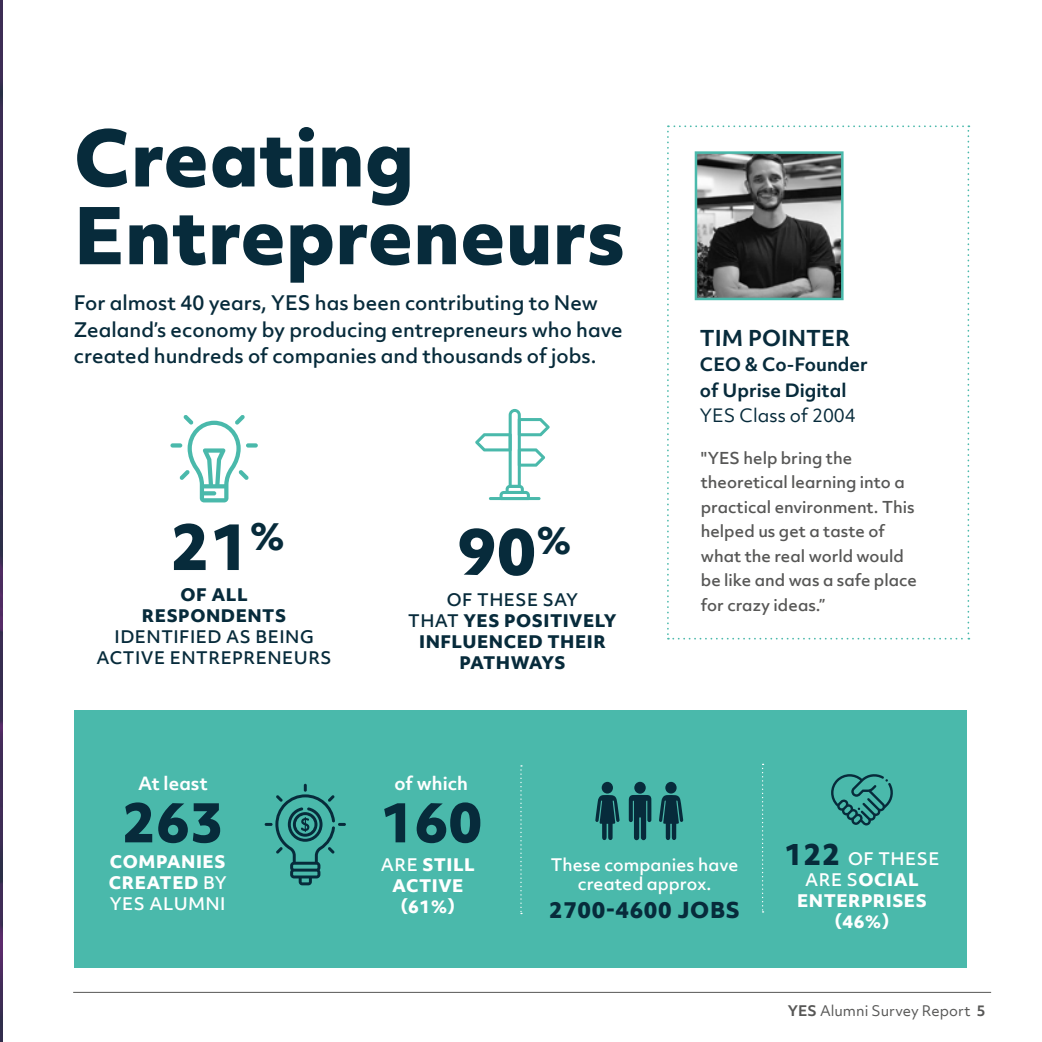
<style>
.page{position:relative;width:1042px;height:1042px;background:#fff}
.page>*{position:absolute;margin:0;border:0;box-sizing:border-box;transform-origin:0 0}
.t1{font:800 75.25px/77.7px "Objektiv Mk 2";color:#072b3b}
.t2{font:800 61.25px "Objektiv Mk 2";color:#072b3b}
.t3{font:800 52.5px "Objektiv Mk 2";color:#072b3b}
.t4{font:800 21px "Objektiv Mk 2";letter-spacing:.03em;color:#072b3b}
.t5{font:700 21px "Objektiv Mk 2";color:#072b3b}
.t6{font:500 19.25px/26.2px "Objektiv Mk 2";color:#072b3b}
.t7{font:700 17.68px/25.6px "Objektiv Mk 2";color:#072b3b}
.t8{font:17.68px "Objektiv Mk 2";color:#072b3b}
.t9{font:700 17.5px "Objektiv Mk 2";color:#fff}
.t10{font:800 16.62px/21px "Objektiv Mk 2";letter-spacing:.03em;color:#fff;text-align:center}
.t11{font:800 16.62px/21px "Objektiv Mk 2";letter-spacing:.03em;color:#072b3b;text-align:center}
.t12{font:500 16.62px/21px "Objektiv Mk 2";letter-spacing:.03em;color:#072b3b;text-align:center}
.t13{font:500 16.62px/19.2px "Objektiv Mk 2";color:#fff;text-align:center}
.t14{font:500 15.75px/24.5px "Objektiv Mk 2";color:#575756}
.t15{font:14px "Objektiv Mk 2";color:#575756}
.s1{font-weight:500}
.s2{font-size:28px;color:#072b3b}
.s3{font-weight:700}
</style>
<div class="page">
<div style="left:75px;top:710px;width:892px;height:257px;background:#4ab9ab"></div>
<img style="left:0;top:0;width:2px;height:1042px">
<svg style="left:475px;top:409px;width:75px;height:91px"></svg>
<svg style="left:170px;top:443px;width:12px;height:4px"></svg>
<svg style="left:246px;top:443px;width:12px;height:4px"></svg>
<svg style="left:180px;top:415px;width:69px;height:87px"></svg>
<svg style="left:667px;top:125px;width:302px;height:514px"></svg>
<svg style="left:265px;top:784px;width:81px;height:101px"></svg>
<svg style="left:629px;top:795px;width:22px;height:45px"></svg>
<svg style="left:595px;top:795px;width:24px;height:45px"></svg>
<div style="left:634px;top:782px;width:12px;height:11px;background:#072b3b;border-radius:50%"></div>
<div style="left:602px;top:782px;width:11px;height:11px;background:#072b3b;border-radius:50%"></div>
<svg style="left:659px;top:795px;width:24px;height:45px"></svg>
<div style="left:665px;top:782px;width:11px;height:11px;background:#072b3b;border-radius:50%"></div>
<svg style="left:520px;top:765px;width:2px;height:149px"></svg>
<svg style="left:762px;top:764px;width:1px;height:148px"></svg>
<svg style="left:831px;top:774px;width:62px;height:51px"></svg>
<hr style="left:73px;top:992px;width:918px;height:1px;background:#575756">
<h1 class="t1" style="left:74px;top:117px;width:553px">Creating<br>Entrepreneurs</h1>
<p class="t6" style="left:74px;top:290px;width:550px">For almost 40 years, YES has been contributing to New<br>Zealand’s economy by producing entrepreneurs who have created hundreds of companies and thousands of jobs.</p>
<h2 class="t2" style="left:170px;top:503px;width:116px">21<sup>%</sup></h2>
<h2 class="t2" style="left:457px;top:508px;width:116px">90<sup>%</sup></h2>
<p class="t11" style="left:408px;top:588px;width:210px"><span class="s1">OF THESE SAY<br>THAT</span> YES POSITIVELY<br>INFLUENCED THEIR<br>PATHWAYS</p>
<p class="t11" style="left:142px;top:584px;width:146px">OF ALL<br>RESPONDENTS</p>
<p class="t12" style="left:97px;top:626px;width:236px">IDENTIFIED AS BEING<br>ACTIVE ENTREPRENEURS</p>
<p class="t9" style="left:138px;top:771px;width:71px">At least</p>
<p class="t9" style="left:395px;top:771px;width:75px">of which</p>
<h3 class="t5" style="left:700px;top:323px;width:152px">TIM POINTER</h3>
<p class="t7" style="left:700px;top:352px;width:169px">CEO &amp; Co-Founder of Uprise Digital</p>
<p class="t8" style="left:700px;top:404px;width:157px">YES Class of 2004</p>
<p class="t14" style="left:701px;top:445px;width:217px">"YES help bring the theoretical learning into a practical environment. This helped us get a taste of what the real world would be like and was a safe place for crazy ideas.”</p>
<h3 class="t3" style="left:122px;top:785px;width:103px">263</h3>
<h3 class="t3" style="left:380px;top:785px;width:103px">160</h3>
<p class="t10" style="left:109px;top:850px;width:120px;text-align:justify">COMPANIES CREATED <span class="s1">BY YES ALUMNI</span></p>
<p class="t10" style="left:381px;top:853px;width:95px"><span class="s1">ARE</span> STILL<br>ACTIVE (61%)</p>
<p class="t13" style="left:551px;top:854px;width:189px">These companies have created approx.</p>
<h3 class="t4" style="left:549px;top:895px;width:192px">2700-4600 JOBS</h3>
<p class="t10" style="left:784px;top:848px;width:156px"><span class="s2">122</span> <span class="s1">OF THESE<br>ARE S</span>OCIAL<br>ENTERPRISES (46%)</p>
<p class="t15" style="left:788px;top:1001px;width:199px"><span class="s3">YES</span> Alumni Survey Report <span class="s3">5</span></p>
</div>
